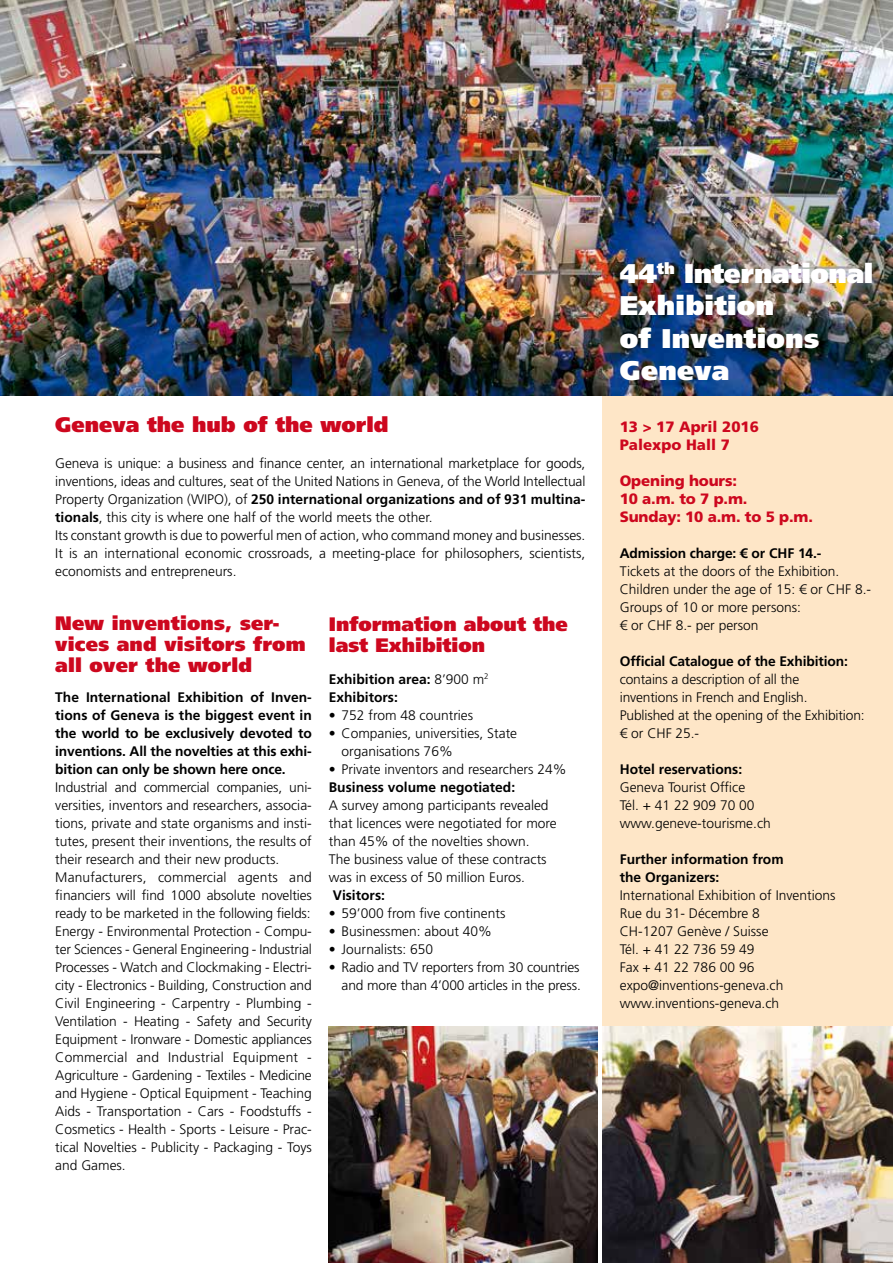
<style>
.page{position:relative;width:893px;height:1263px;background:#fff}
.page>*{position:absolute;margin:0;border:0;box-sizing:border-box;transform-origin:0 0}
.t1{font:900 27px/32.4px "Frutiger LT Std";letter-spacing:.01em;color:#fff}
.t2{font:900 21px "Frutiger LT Std";color:#cd071e}
.t3{font:900 19.5px/21px "Frutiger LT Std";letter-spacing:.01em;color:#cd071e}
.t4{font:900 15px/18px "Frutiger LT Std";letter-spacing:-.01em;color:#cd071e}
.t5{font:300 13.8px/18px "Frutiger LT Std";color:#000}
.t6{font:700 13.8px/18px "Frutiger LT Std";color:#000}
.s1{font-weight:700}
.s2{font-weight:300}
</style>
<div class="page">
<div style="left:602px;top:0;width:291px;height:1263px;background:#fee6c7"></div>
<img style="left:329px;top:1026px;width:269px;height:237px">
<img style="left:603px;top:1026px;width:290px;height:237px">
<img style="left:0;top:0;width:893px;height:395px">
<h2 class="t2" style="left:55px;top:412px;width:335px">Geneva the hub of the world</h2>
<p class="t5" style="left:55px;top:454px;width:532px">Geneva is unique: a business and finance center, an international marketplace for goods, inventions, ideas and cultures, seat of the United Nations in Geneva, of the World Intellectual Property Organization (WIPO), of <span class="s1">250 international organizations and of 931 multina&shy;tionals</span>, this city is where one half of the world meets the other.<br>Its constant growth is due to powerful men of action, who command money and businesses.<br>It is an international economic crossroads, a meeting-place for philosophers, scientists, economists and entrepreneurs.</p>
<h3 class="t3" style="left:329px;top:613px;width:241px">Information about the last Exhibition</h3>
<p class="t6" style="left:329px;top:670px;width:161px">Exhibition area: <span class="s2">8’900 m</span><sup>2<br></sup>Exhibitors:</p>
<p class="t5" style="left:329px;top:706px;width:146px">• 752 from 48 countries</p>
<p class="t5" style="left:342px;top:724px;width:177px;text-indent:-13px">• Companies, universities, State organisations 76%</p>
<p class="t5" style="left:329px;top:760px;width:239px">• Private inventors and researchers 24%</p>
<p class="t6" style="left:329px;top:778px;width:188px">Business volume negotiated:</p>
<p class="t5" style="left:329px;top:796px;width:229px">A survey among participants revealed that licences were negotiated for more than 45% of the novelties shown.<br>The business value of these contracts was in excess of 50 million Euros.</p>
<p class="t6" style="left:333px;top:886px;width:54px">Visitors:</p>
<p class="t5" style="left:329px;top:904px;width:178px">• 59’000 from five continents</p>
<p class="t5" style="left:329px;top:922px;width:165px">• Businessmen: about 40%</p>
<p class="t5" style="left:329px;top:940px;width:106px">• Journalists: 650</p>
<p class="t5" style="left:329px;top:958px;width:253px;text-align:right">• Radio and TV reporters from 30 countries and more than 4’000 articles in the press.</p>
<h3 class="t3" style="left:55px;top:612px;width:252px">New inventions, ser&shy;vices and visitors from all over the world</h3>
<p class="t6" style="left:55px;top:688px;width:258px;text-align:justify">The International Exhibition of Inven&shy;tions of Geneva is the biggest event in the world to be exclusively devoted to inventions. All the novelties at this exhi&shy;bition can only be shown here once.</p>
<p class="t5" style="left:55px;top:778px;width:258px">Industrial and commercial companies, uni&shy;versities, inventors and researchers, associa&shy;tions, private and state organisms and insti&shy;tutes, present their inventions, the results of their research and their new products.<br>Manufacturers, commercial agents and financiers will find 1000 absolute novelties ready to be marketed in the following fields:<br>Energy - Environmental Protection - Compu&shy;ter Sciences - General Engineering - Industrial Processes - Watch and Clockmaking - Electri&shy;city - Electronics - Building, Construction and Civil Engineering - Carpentry - Plumbing - Ventilation - Heating - Safety and Security Equipment - Ironware - Domestic appliances Commercial and Industrial Equipment - Agriculture - Gardening - Textiles - Medicine and Hygiene - Optical Equipment - Teaching Aids - Transportation - Cars - Foodstuffs - Cosmetics - Health - Sports - Leisure - Prac&shy;tical Novelties - Publicity - Packaging - Toys and Games.</p>
<h1 class="t1" style="left:620px;top:257px;width:255px">44<sup>th</sup> International<br>Exhibition<br>of Inventions<br>Geneva</h1>
<p class="t4" style="left:620px;top:418px;width:141px">13 &gt; 17 April 2016<br>Palexpo Hall 7</p>
<p class="t4" style="left:620px;top:472px;width:195px">Opening hours:<br>10 a.m. to 7 p.m.<br>Sunday: 10 a.m. to 5 p.m.</p>
<p class="t6" style="left:620px;top:544px;width:203px">Admission charge: € or CHF 14.-</p>
<p class="t5" style="left:620px;top:562px;width:253px">Tickets at the doors of the Exhibition.<br>Children under the age of 15: € or CHF 8.-<br>Groups of 10 or more persons:<br>€ or CHF 8.- per person</p>
<p class="t6" style="left:620px;top:652px;width:230px">Official Catalogue of the Exhibition:</p>
<p class="t5" style="left:620px;top:670px;width:246px">contains a description of all the<br>inventions in French and English.<br>Published at the opening of the Exhibition: € or CHF 25.-</p>
<p class="t6" style="left:620px;top:760px;width:124px">Hotel reservations:</p>
<p class="t5" style="left:620px;top:778px;width:153px">Geneva Tourist Office<br>Tél. + 41 22 909 70 00 www.geneve-tourisme.ch</p>
<p class="t6" style="left:620px;top:850px;width:165px">Further information from the Organizers:</p>
<p class="t5" style="left:620px;top:886px;width:217px">International Exhibition of Inventions<br>Rue du 31- Décembre 8<br>CH-1207 Genève / Suisse<br>Tél. + 41 22 736 59 49<br>Fax + 41 22 786 00 96 expo@inventions-geneva.ch www.inventions-geneva.ch</p>
</div>
